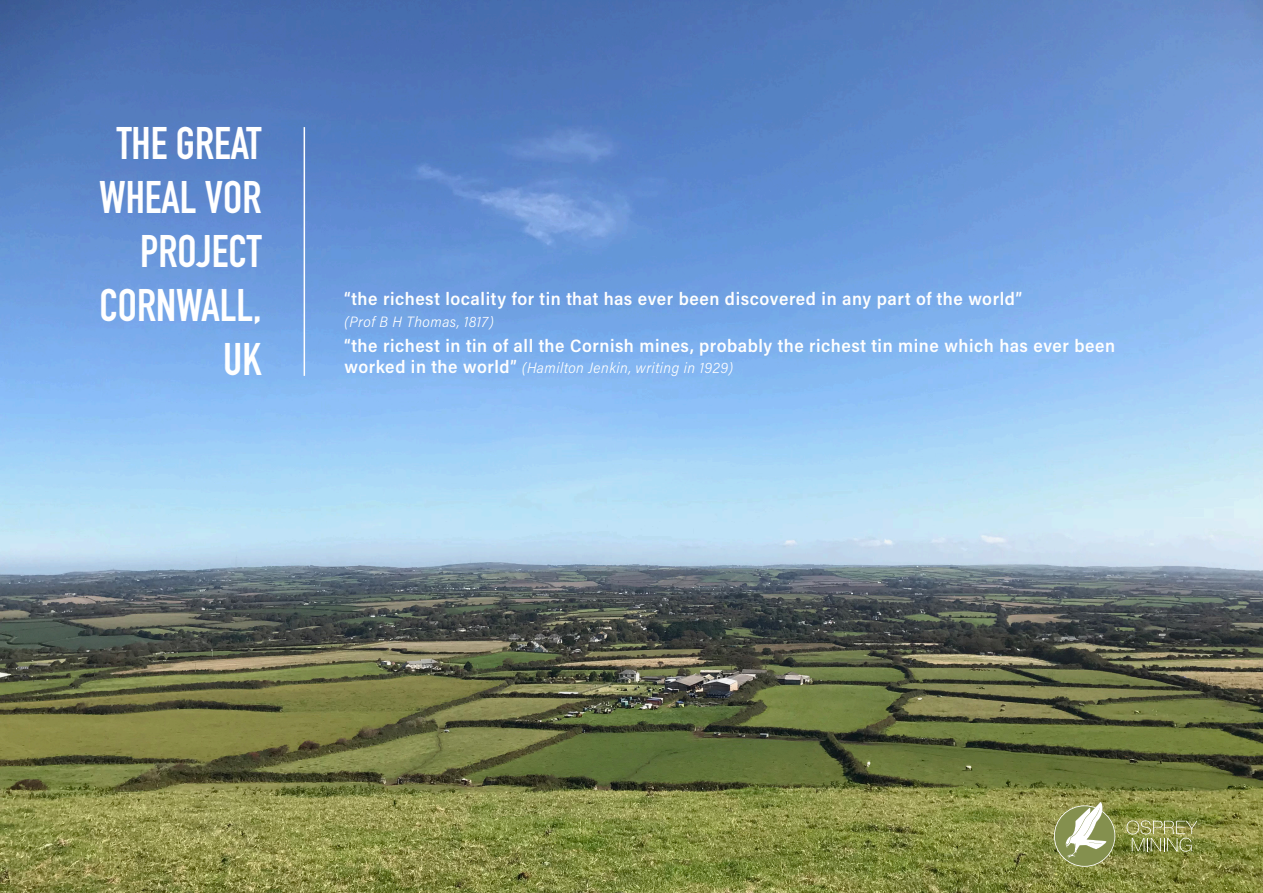
<style>
.page{position:relative;width:1263px;height:893px;background:#fff}
.page>*{position:absolute;margin:0;border:0;box-sizing:border-box;transform-origin:0 0}
.t1{font:700 45px "DIN Condensed";color:#fff}
.t2{font:600 18px "Acumin Pro Semi Cond";letter-spacing:.03em;color:#fff}
.t3{font:italic 300 15px "Acumin Pro Semi Cond";letter-spacing:.03em;color:#fff}
.s1{font-weight:600;font-style:normal;font-size:18px}
</style>
<div class="page">
<img style="left:0;top:0;width:1263px;height:893px">
<svg style="left:1054px;top:805px;width:61px;height:62px"></svg>
<svg style="left:1125px;top:820px;width:73px;height:32px;background:#949959"></svg>
<div style="left:1055px;top:806px;width:59px;height:60px;background:#84904e;border-radius:50%"></div>
<svg style="left:1063px;top:801px;width:44px;height:59px"></svg>
<hr style="left:304px;top:127px;width:1px;height:249px;background:#fff">
<p class="t1" style="left:117px;top:113px;width:146px">THE GREAT</p>
<p class="t1" style="left:99px;top:167px;width:164px">WHEAL VOR</p>
<p class="t1" style="left:140px;top:221px;width:123px">PROJECT</p>
<p class="t1" style="left:100px;top:275px;width:163px">CORNWALL,</p>
<p class="t1" style="left:223px;top:329px;width:40px">UK</p>
<p class="t2" style="left:344px;top:286px;width:679px">“the richest locality for tin that has ever been discovered in any part of the world”</p>
<p class="t3" style="left:344px;top:311px;width:151px">(Prof B H Thomas, 1817)</p>
<p class="t2" style="left:344px;top:333px;width:772px">“the richest in tin of all the Cornish mines, probably the richest tin mine which has ever been</p>
<p class="t3" style="left:344px;top:358px;width:390px"><span class="s1">worked in the world”</span> (Hamilton Jenkin, writing in 1929)</p>
</div>
